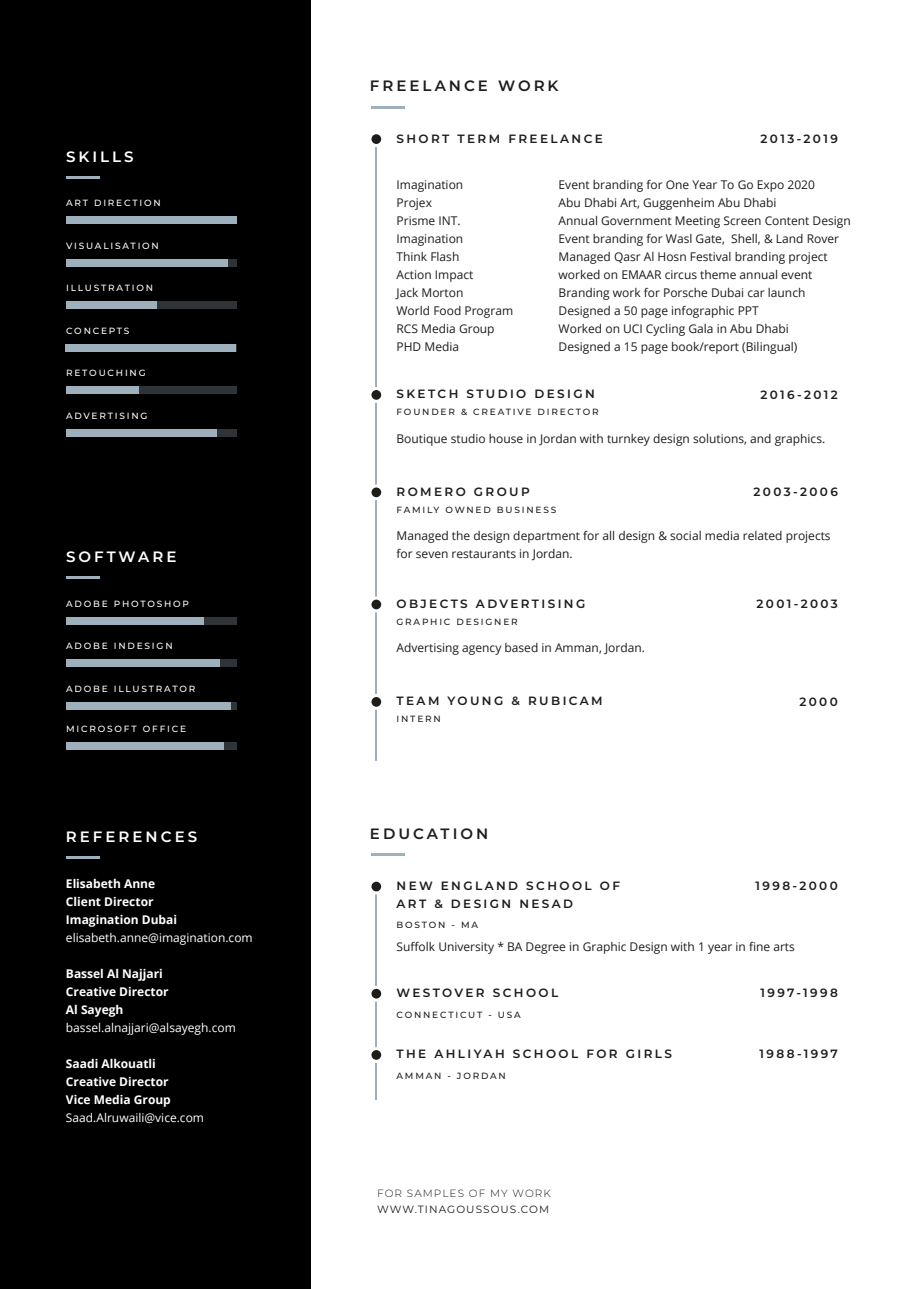
<style>
.page{position:relative;width:919px;height:1289px;background:#fff}
.page>*{position:absolute;margin:0;border:0;box-sizing:border-box;transform-origin:0 0}
.t1{font:600 15px "Montserrat";letter-spacing:.2em;color:#fff}
.t2{font:600 15px "Montserrat";letter-spacing:.2em;color:#1d1d1b}
.t3{font:12px/18px "Open Sans";color:#1d1d1b}
.t4{font:600 12px "Montserrat";letter-spacing:.2em;color:#1d1d1b}
.t5{font:700 12px/18px "Open Sans";color:#fff}
.t6{font:12px "Open Sans";color:#fff}
.t7{font:10.5px "Montserrat";letter-spacing:.1em;color:#1d1d1b}
.t8{font:300 10.5px "Montserrat";letter-spacing:.1em;color:#1d1d1b}
.t9{font:500 9px "Montserrat";letter-spacing:.2em;color:#fff}
.t10{font:500 9px "Montserrat";letter-spacing:.2em;color:#1d1d1b}
</style>
<div class="page">
<div style="left:0;top:0;width:310px;height:1288px;background:#000"></div>
<hr style="left:371px;top:106px;width:33px;height:2px;background:#9db0bb">
<hr style="left:376px;top:133px;width:1px;height:627px;background:#9db0bb">
<div style="left:370px;top:133px;width:12px;height:12px;background:#1d1d1b;border-radius:50%"></div>
<div style="left:368px;top:131px;width:16px;height:16px;border:3px solid #fff;border-radius:50%"></div>
<div style="left:370px;top:388px;width:12px;height:13px;background:#1d1d1b;border-radius:50%"></div>
<div style="left:368px;top:387px;width:16px;height:16px;border:3px solid #fff;border-radius:50%"></div>
<hr style="left:371px;top:853px;width:33px;height:2px;background:#9db0bb">
<hr style="left:376px;top:880px;width:1px;height:219px;background:#9db0bb">
<div style="left:370px;top:880px;width:12px;height:13px;background:#1d1d1b;border-radius:50%"></div>
<div style="left:368px;top:878px;width:16px;height:16px;border:3px solid #fff;border-radius:50%"></div>
<div style="left:370px;top:987px;width:12px;height:13px;background:#1d1d1b;border-radius:50%"></div>
<div style="left:368px;top:985px;width:16px;height:16px;border:3px solid #fff;border-radius:50%"></div>
<div style="left:370px;top:1048px;width:12px;height:13px;background:#1d1d1b;border-radius:50%"></div>
<div style="left:368px;top:1047px;width:16px;height:15px;border:3px solid #fff;border-radius:50%"></div>
<div style="left:66px;top:216px;width:170px;height:8px;background:#9db0bb"></div>
<svg style="left:227px;top:259px;width:9px;height:7px"></svg>
<div style="left:66px;top:259px;width:161px;height:7px;background:#9db0bb"></div>
<div style="left:66px;top:301px;width:170px;height:8px;background:#2e3437"></div>
<div style="left:66px;top:301px;width:91px;height:8px;background:#9db0bb"></div>
<div style="left:66px;top:344px;width:170px;height:7px;background:#9db0bb"></div>
<div style="left:66px;top:386px;width:170px;height:8px;background:#2e3437"></div>
<div style="left:66px;top:386px;width:73px;height:8px;background:#9db0bb"></div>
<div style="left:66px;top:429px;width:170px;height:8px;background:#2e3437"></div>
<div style="left:66px;top:429px;width:150px;height:8px;background:#9db0bb"></div>
<hr style="left:66px;top:176px;width:34px;height:2px;background:#9db0bb">
<div style="left:66px;top:617px;width:170px;height:7px;background:#2e3437"></div>
<div style="left:66px;top:617px;width:137px;height:7px;background:#9db0bb"></div>
<svg style="left:219px;top:659px;width:17px;height:8px"></svg>
<div style="left:66px;top:659px;width:153px;height:8px;background:#9db0bb"></div>
<div style="left:66px;top:702px;width:170px;height:7px;background:#2e3437"></div>
<div style="left:66px;top:702px;width:165px;height:7px;background:#9db0bb"></div>
<div style="left:66px;top:742px;width:170px;height:8px;background:#2e3437"></div>
<div style="left:66px;top:742px;width:158px;height:8px;background:#9db0bb"></div>
<hr style="left:66px;top:577px;width:34px;height:2px;background:#9db0bb">
<hr style="left:66px;top:856px;width:34px;height:2px;background:#9db0bb">
<div style="left:370px;top:486px;width:12px;height:12px;background:#1d1d1b;border-radius:50%"></div>
<div style="left:368px;top:484px;width:16px;height:16px;border:3px solid #fff;border-radius:50%"></div>
<div style="left:370px;top:598px;width:12px;height:13px;background:#1d1d1b;border-radius:50%"></div>
<div style="left:368px;top:596px;width:16px;height:16px;border:3px solid #fff;border-radius:50%"></div>
<div style="left:370px;top:695px;width:12px;height:13px;background:#1d1d1b;border-radius:50%"></div>
<div style="left:368px;top:694px;width:16px;height:15px;border:3px solid #fff;border-radius:50%"></div>
<p class="t1" style="left:66px;top:146px;width:69px">SKILLS</p>
<p class="t9" style="left:66px;top:197px;width:96px">ART DIRECTION</p>
<p class="t9" style="left:66px;top:239px;width:94px">VISUALISATION</p>
<p class="t9" style="left:66px;top:282px;width:88px">ILLUSTRATION</p>
<p class="t9" style="left:66px;top:324px;width:65px">CONCEPTS</p>
<p class="t9" style="left:66px;top:367px;width:81px">RETOUCHING</p>
<p class="t9" style="left:66px;top:409px;width:83px">ADVERTISING</p>
<p class="t1" style="left:66px;top:546px;width:112px">SOFTWARE</p>
<p class="t9" style="left:66px;top:597px;width:124px">ADOBE PHOTOSHOP</p>
<p class="t9" style="left:66px;top:639px;width:108px">ADOBE INDESIGN</p>
<p class="t9" style="left:66px;top:682px;width:131px">ADOBE ILLUSTRATOR</p>
<p class="t9" style="left:66px;top:722px;width:121px">MICROSOFT OFFICE</p>
<p class="t1" style="left:66px;top:825px;width:133px">REFERENCES</p>
<p class="t5" style="left:66px;top:874px;width:113px">Elisabeth Anne<br>Client Director<br>Imagination Dubai</p>
<p class="t6" style="left:66px;top:929px;width:188px">elisabeth.anne@imagination.com</p>
<p class="t5" style="left:66px;top:964px;width:104px">Bassel Al Najjari<br>Creative Director<br>Al Sayegh</p>
<p class="t6" style="left:66px;top:1019px;width:171px">bassel.alnajjari@alsayegh.com</p>
<p class="t5" style="left:66px;top:1054px;width:106px">Saadi Alkouatli<br>Creative Director<br>Vice Media Group</p>
<p class="t6" style="left:66px;top:1109px;width:140px">Saad.Alruwaili@vice.com</p>
<p class="t2" style="left:370px;top:75px;width:190px">FREELANCE WORK</p>
<p class="t4" style="left:396px;top:130px;width:208px">SHORT TERM FREELANCE</p>
<p class="t4" style="left:760px;top:130px;width:79px">2013-2019</p>
<p class="t3" style="left:396px;top:175px;width:68px">Imagination</p>
<p class="t3" style="left:558px;top:175px;width:258px">Event branding for One Year To Go Expo 2020</p>
<p class="t3" style="left:396px;top:193px;width:37px">Projex</p>
<p class="t3" style="left:558px;top:193px;width:219px">Abu Dhabi Art, Guggenheim Abu Dhabi</p>
<p class="t3" style="left:396px;top:211px;width:66px">Prisme INT.</p>
<p class="t3" style="left:558px;top:211px;width:293px">Annual Government Meeting Screen Content Design</p>
<p class="t3" style="left:396px;top:229px;width:68px">Imagination</p>
<p class="t3" style="left:558px;top:229px;width:282px">Event branding for Wasl Gate, Shell, &amp; Land Rover</p>
<p class="t3" style="left:396px;top:247px;width:64px">Think Flash</p>
<p class="t3" style="left:558px;top:247px;width:270px">Managed Qasr Al Hosn Festival branding project</p>
<p class="t3" style="left:396px;top:265px;width:78px">Action Impact</p>
<p class="t3" style="left:558px;top:265px;width:255px">worked on EMAAR circus theme annual event</p>
<p class="t3" style="left:396px;top:283px;width:68px">Jack Morton</p>
<p class="t3" style="left:558px;top:283px;width:248px">Branding work for Porsche Dubai car launch</p>
<p class="t3" style="left:396px;top:301px;width:118px">World Food Program</p>
<p class="t3" style="left:558px;top:301px;width:202px">Designed a 50 page infographic PPT</p>
<p class="t3" style="left:396px;top:319px;width:100px">RCS Media Group</p>
<p class="t3" style="left:558px;top:319px;width:232px">Worked on UCI Cycling Gala in Abu Dhabi</p>
<p class="t3" style="left:396px;top:337px;width:64px">PHD Media</p>
<p class="t3" style="left:558px;top:337px;width:240px">Designed a 15 page book/report (Bilingual)</p>
<p class="t4" style="left:396px;top:385px;width:200px">SKETCH STUDIO DESIGN</p>
<p class="t4" style="left:760px;top:386px;width:79px">2016-2012</p>
<p class="t10" style="left:396px;top:406px;width:204px">FOUNDER &amp; CREATIVE DIRECTOR</p>
<p class="t3" style="left:396px;top:429px;width:430px">Boutique studio house in Jordan with turnkey design solutions, and graphics.</p>
<p class="t4" style="left:396px;top:483px;width:135px">ROMERO GROUP</p>
<p class="t4" style="left:753px;top:483px;width:86px">2003-2006</p>
<p class="t10" style="left:396px;top:503px;width:161px">FAMILY OWNED BUSINESS</p>
<p class="t3" style="left:396px;top:526px;width:435px">Managed the design department for all design &amp; social media related projects for seven restaurants in Jordan.</p>
<p class="t4" style="left:396px;top:595px;width:190px">OBJECTS ADVERTISING</p>
<p class="t4" style="left:756px;top:595px;width:83px">2001-2003</p>
<p class="t10" style="left:396px;top:615px;width:123px">GRAPHIC DESIGNER</p>
<p class="t3" style="left:396px;top:638px;width:250px">Advertising agency based in Amman, Jordan.</p>
<p class="t4" style="left:396px;top:692px;width:208px">TEAM YOUNG &amp; RUBICAM</p>
<p class="t4" style="left:799px;top:692px;width:40px">2000</p>
<p class="t10" style="left:396px;top:713px;width:46px">INTERN</p>
<p class="t2" style="left:370px;top:823px;width:120px">EDUCATION</p>
<p class="t4" style="left:396px;top:877px;width:225px">NEW ENGLAND SCHOOL OF</p>
<p class="t4" style="left:755px;top:877px;width:84px">1998-2000</p>
<p class="t4" style="left:396px;top:895px;width:178px">ART &amp; DESIGN NESAD</p>
<p class="t10" style="left:396px;top:918px;width:83px">BOSTON - MA</p>
<p class="t3" style="left:396px;top:937px;width:400px">Suffolk University * BA Degree in Graphic Design with 1 year in fine arts</p>
<p class="t4" style="left:396px;top:984px;width:163px">WESTOVER SCHOOL</p>
<p class="t4" style="left:760px;top:984px;width:79px">1997-1998</p>
<p class="t10" style="left:396px;top:1008px;width:126px">CONNECTICUT - USA</p>
<p class="t4" style="left:396px;top:1045px;width:277px">THE AHLIYAH SCHOOL FOR GIRLS</p>
<p class="t4" style="left:759px;top:1045px;width:80px">1988-1997</p>
<p class="t10" style="left:396px;top:1069px;width:111px">AMMAN - JORDAN</p>
<p class="t8" style="left:377px;top:1185px;width:175px">FOR SAMPLES OF MY WORK</p>
<p class="t7" style="left:377px;top:1202px;width:173px">WWW.TINAGOUSSOUS.COM</p>
</div>
